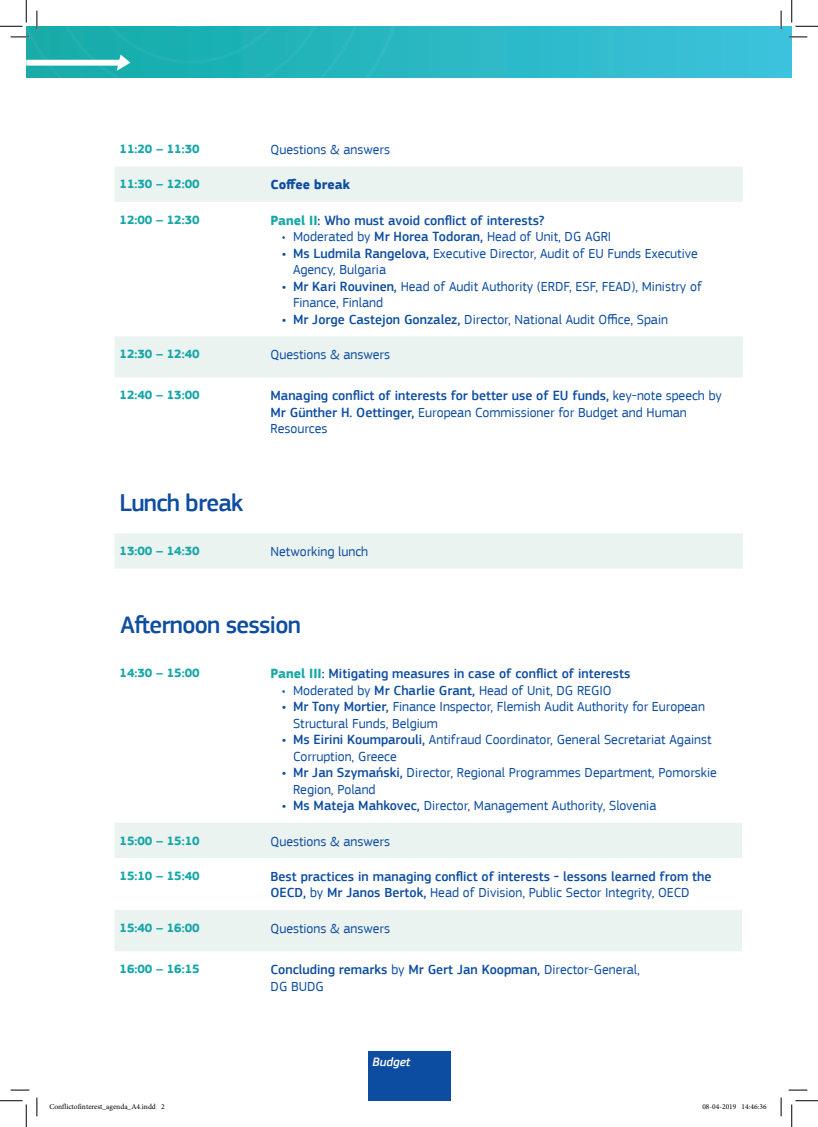
<style>
.page{position:relative;width:818px;height:1127px;background:#fff}
.page>*{position:absolute;margin:0;border:0;box-sizing:border-box;transform-origin:0 0}
.t1{font:500 25px "EC Square Sans Pro";letter-spacing:-.03em;color:#0d4da1}
.t2{font:13.75px/16.5px "EC Square Sans Pro";color:#0d4da1}
.t3{font:500 13.75px/16.5px "EC Square Sans Pro";color:#0d4da1}
.t4{font:700 13.75px "EC Square Sans Pro";color:#0d4da1}
.t5{font:700 12.5px "EC Square Sans Pro";color:#17a7a8}
.t6{font:italic 500 12.5px "EC Square Sans Pro";color:#fff}
.t7{font:7.5px "Minion Pro";color:#000}
.s1{font-weight:700;color:#17a7a8}
.s2{font-weight:500}
.s3{font-weight:400}
</style>
<div class="page">
<svg style="left:115px;top:823px;width:627px;height:127px;fill:#ebf3f1"></svg>
<div style="left:368px;top:1051px;width:82px;height:49px;background:#0d4da1"></div>
<svg style="left:115px;top:167px;width:628px;height:401px"></svg>
<div style="left:26px;top:26px;width:766px;height:52px;background:linear-gradient(to bottom,#32bccf,#33bccf)"></div>
<svg style="left:788px;top:36px;width:19px;height:2px"></svg>
<svg style="left:11px;top:1089px;width:18px;height:1px"></svg>
<svg style="left:788px;top:1089px;width:19px;height:1px"></svg>
<svg style="left:36px;top:1097px;width:2px;height:18px"></svg>
<svg style="left:780px;top:11px;width:2px;height:18px"></svg>
<svg style="left:780px;top:1097px;width:2px;height:18px"></svg>
<svg style="left:0;top:0;width:408px;height:78px"></svg>
<svg style="left:0;top:1100px;width:27px;height:26px"></svg>
<svg style="left:791px;top:0;width:27px;height:27px"></svg>
<svg style="left:791px;top:1100px;width:27px;height:26px"></svg>
<p class="t5" style="left:120px;top:141px;width:82px">11:20 – 11:30</p>
<p class="t2" style="left:270px;top:141px;width:121px">Questions &amp; answers</p>
<p class="t5" style="left:120px;top:177px;width:82px">11:30 – 12:00</p>
<p class="t4" style="left:270px;top:176px;width:81px">Coffee break</p>
<p class="t5" style="left:120px;top:212px;width:82px">12:00 – 12:30</p>
<p class="t3" style="left:270px;top:212px;width:275px"><span class="s1">Panel II</span>: Who must avoid conflict of interests?</p>
<p class="t2" style="left:282px;top:228px;width:331px">• Moderated by <span class="s2">Mr Horea Todoran,</span> Head of Unit, DG AGRI</p>
<p class="t2" style="left:293px;top:245px;width:406px;text-indent:-11px"><span class="s2">• Ms Ludmila Rangelova,</span> Executive Director, Audit of EU Funds Executive<br>Agency, Bulgaria</p>
<p class="t2" style="left:293px;top:278px;width:410px;text-indent:-11px"><span class="s2">• Mr Kari Rouvinen,</span> Head of Audit Authority (ERDF, ESF, FEAD), Ministry of<br>Finance, Finland</p>
<p class="t2" style="left:282px;top:311px;width:388px"><span class="s2">• Mr Jorge Castejon Gonzalez,</span> Director, National Audit Office, Spain</p>
<p class="t5" style="left:120px;top:346px;width:82px">12:30 – 12:40</p>
<p class="t2" style="left:270px;top:346px;width:121px">Questions &amp; answers</p>
<p class="t5" style="left:120px;top:387px;width:82px">12:40 – 13:00</p>
<p class="t3" style="left:270px;top:388px;width:453px">Managing conflict of interests for better use of EU funds, <span class="s3">key-note speech by<br></span>Mr Günther H. Oettinger, <span class="s3">European Commissioner for Budget and Human<br>Resources</span></p>
<p class="t1" style="left:120px;top:487px;width:125px">Lunch break</p>
<p class="t5" style="left:120px;top:543px;width:82px">13:00 – 14:30</p>
<p class="t2" style="left:270px;top:543px;width:99px">Networking lunch</p>
<p class="t1" style="left:121px;top:609px;width:182px">Afternoon session</p>
<p class="t5" style="left:120px;top:665px;width:82px">14:30 – 15:00</p>
<p class="t3" style="left:270px;top:665px;width:361px"><span class="s1">Panel III</span>: Mitigating measures in case of conflict of interests</p>
<p class="t2" style="left:282px;top:681px;width:331px">• Moderated by <span class="s2">Mr Charlie Grant,</span> Head of Unit, DG REGIO</p>
<p class="t2" style="left:293px;top:698px;width:413px;text-indent:-11px"><span class="s2">• Mr Tony Mortier,</span> Finance Inspector, Flemish Audit Authority for European<br>Structural Funds, Belgium</p>
<p class="t2" style="left:293px;top:731px;width:420px;text-indent:-11px"><span class="s2">• Ms Eirini Koumparouli,</span> Antifraud Coordinator, General Secretariat Against<br>Corruption, Greece</p>
<p class="t2" style="left:293px;top:764px;width:425px;text-indent:-11px"><span class="s2">• Mr Jan Szymański,</span> Director, Regional Programmes Department, Pomorskie<br>Region, Poland</p>
<p class="t2" style="left:282px;top:797px;width:376px"><span class="s2">• Ms Mateja Mahkovec,</span> Director, Management Authority, Slovenia</p>
<p class="t5" style="left:120px;top:832px;width:82px">15:00 – 15:10</p>
<p class="t2" style="left:270px;top:832px;width:121px">Questions &amp; answers</p>
<p class="t5" style="left:120px;top:868px;width:82px">15:10 – 15:40</p>
<p class="t3" style="left:270px;top:868px;width:442px">Best practices in managing conflict of interests - lessons learned from the<br>OECD, <span class="s3">by</span> Mr Janos Bertok, <span class="s3">Head of Division, Public Sector Integrity, OECD</span></p>
<p class="t5" style="left:120px;top:919px;width:82px">15:40 – 16:00</p>
<p class="t2" style="left:270px;top:919px;width:121px">Questions &amp; answers</p>
<p class="t5" style="left:120px;top:961px;width:82px">16:00 – 16:15</p>
<p class="t3" style="left:270px;top:961px;width:371px">Concluding remarks <span class="s3">by</span> Mr Gert Jan Koopman, <span class="s3">Director-General,<br>DG BUDG</span></p>
<p class="t6" style="left:373px;top:1054px;width:39px">Budget</p>
<p class="t7" style="left:49px;top:1101px;width:117px">Conflictofinterest_agenda_A4.indd 2</p>
<p class="t7" style="left:702px;top:1101px;width:66px">08-04-2019 14:46:36</p>
</div>
